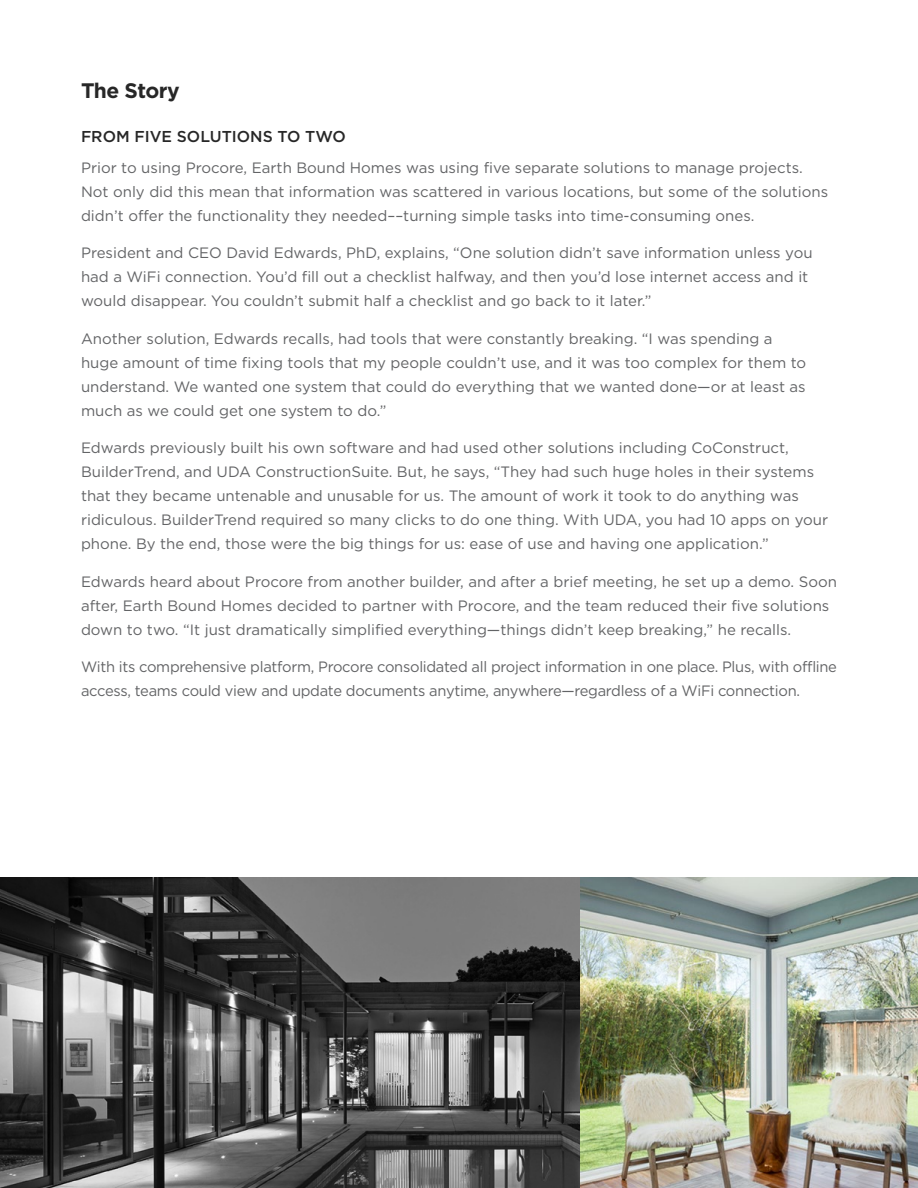
<style>
.page{position:relative;width:918px;height:1188px;background:#fff}
.page>*{position:absolute;margin:0;border:0;box-sizing:border-box;transform-origin:0 0}
.t1{font:700 21px "Gotham";letter-spacing:-.03em;color:#272727}
.t2{font:500 15.75px "Gotham";color:#272727}
.t3{font:15px/24px "Gotham";color:#636466}
.t4{font:15px/24px "Gotham";letter-spacing:-.02em;color:#636466}
</style>
<div class="page">
<img style="left:0;top:878px;width:918px;height:310px">
<h1 class="t1" style="left:81px;top:76px;width:100px">The Story</h1>
<p class="t2" style="left:81px;top:128px;width:266px">FROM FIVE SOLUTIONS TO TWO</p>
<p class="t3" style="left:81px;top:155px;width:749px">Prior to using Procore, Earth Bound Homes was using five separate solutions to manage projects.<br>Not only did this mean that information was scattered in various locations, but some of the solutions didn’t offer the functionality they needed––turning simple tasks into time-consuming ones.</p>
<p class="t3" style="left:81px;top:241px;width:733px">President and CEO David Edwards, PhD, explains, “One solution didn’t save information unless you had a WiFi connection. You’d fill out a checklist halfway, and then you’d lose internet access and it would disappear. You couldn’t submit half a checklist and go back to it later.”</p>
<p class="t3" style="left:81px;top:326px;width:727px">Another solution, Edwards recalls, had tools that were constantly breaking. “I was spending a huge amount of time fixing tools that my people couldn’t use, and it was too complex for them to understand. We wanted one system that could do everything that we wanted done—or at least as much as we could get one system to do.”</p>
<p class="t3" style="left:81px;top:436px;width:749px">Edwards previously built his own software and had used other solutions including CoConstruct, BuilderTrend, and UDA ConstructionSuite. But, he says, “They had such huge holes in their systems that they became untenable and unusable for us. The amount of work it took to do anything was ridiculous. BuilderTrend required so many clicks to do one thing. With UDA, you had 10 apps on your phone. By the end, those were the big things for us: ease of use and having one application.”</p>
<p class="t3" style="left:81px;top:569px;width:757px">Edwards heard about Procore from another builder, and after a brief meeting, he set up a demo. Soon after, Earth Bound Homes decided to partner with Procore, and the team reduced their five solutions down to two. “It just dramatically simplified everything—things didn’t keep breaking,” he recalls.</p>
<p class="t4" style="left:81px;top:655px;width:758px">With its comprehensive platform, Procore consolidated all project information in one place. Plus, with offline access, teams could view and update documents anytime, anywhere—regardless of a WiFi connection.</p>
</div>
